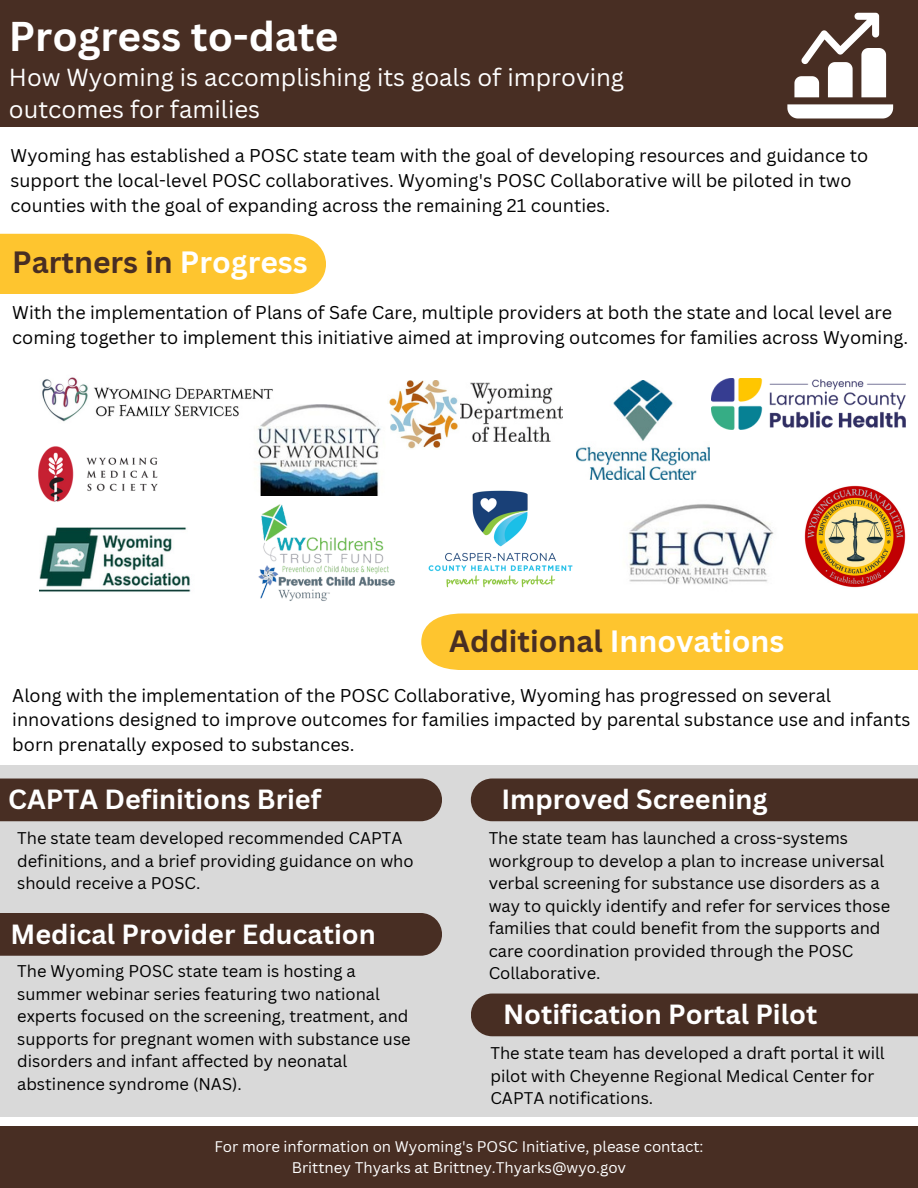
<style>
.page{position:relative;width:918px;height:1188px;background:#fff}
.page>*{position:absolute;margin:0;border:0;box-sizing:border-box;transform-origin:0 0}
.t1{font:700 40.5px "Canva Sans";color:#fff}
.t2{font:700 30px "Canva Sans";color:#fff}
.t3{font:700 30px "Canva Sans";color:#482e23}
.t4{font:700 27px "Canva Sans";color:#fff}
.t5{font:24px/32.7px "Canva Sans";color:#fff}
.t6{font:18px/24.8px "Canva Sans";color:#000}
.t7{font:16.5px/22.5px "Canva Sans";color:#000}
.t8{font:15px "Canva Sans";color:#fff}
.s1{color:#fff}
.s2{color:#482e23}
</style>
<div class="page">
<div style="left:0;top:0;width:918px;height:127px;background:#482e23"></div>
<div style="left:0;top:234px;width:326px;height:60px;background:#fec52f"></div>
<div style="left:0;top:1126px;width:918px;height:62px;background:#482e23"></div>
<div style="left:421px;top:614px;width:497px;height:56px;background:#fec52f"></div>
<svg style="left:787px;top:104px;width:106px;height:15px;background:#edebea"></svg>
<svg style="left:794px;top:13px;width:92px;height:84px"></svg>
<div style="left:0;top:765px;width:918px;height:352px;background:#d9d9d9"></div>
<div style="left:0;top:779px;width:442px;height:42px;background:#482e23"></div>
<div style="left:0;top:913px;width:442px;height:43px;background:#482e23"></div>
<div style="left:471px;top:779px;width:447px;height:42px;background:#482e23"></div>
<div style="left:471px;top:994px;width:447px;height:42px;background:#482e23"></div>
<img style="left:389px;top:381px;width:90px;height:68px">
<img style="left:460px;top:383px;width:102px;height:58px">
<img style="left:42px;top:377px;width:231px;height:45px">
<img style="left:258px;top:504px;width:137px;height:97px">
<img style="left:243px;top:405px;width:138px;height:91px">
<img style="left:629px;top:504px;width:145px;height:80px">
<img style="left:804px;top:485px;width:102px;height:103px">
<img style="left:576px;top:381px;width:134px;height:99px">
<img style="left:712px;top:378px;width:193px;height:52px">
<img style="left:428px;top:490px;width:145px;height:98px">
<img style="left:38px;top:446px;width:120px;height:56px">
<img style="left:39px;top:527px;width:152px;height:65px">
<p class="t1" style="left:9px;top:8px;width:331px">Progress to-date</p>
<p class="t5" style="left:9px;top:60px;width:617px">How Wyoming is accomplishing its goals of improving outcomes for families</p>
<p class="t6" style="left:11px;top:143px;width:859px">Wyoming has established a POSC state team with the goal of developing resources and guidance to support the local-level POSC collaboratives. Wyoming's POSC Collaborative will be piloted in two counties with the goal of expanding across the remaining 21 counties.</p>
<p class="t3" style="left:12px;top:241px;width:297px">Partners in <span class="s1">Progress</span></p>
<p class="t6" style="left:12px;top:300px;width:897px">With the implementation of Plans of Safe Care, multiple providers at both the state and local level are coming together to implement this initiative aimed at improving outcomes for families across Wyoming.</p>
<p class="t2" style="left:449px;top:620px;width:337px"><span class="s2">Additional</span> Innovations</p>
<p class="t6" style="left:12px;top:682px;width:900px">Along with the implementation of the POSC Collaborative, Wyoming has progressed on several innovations designed to improve outcomes for families impacted by parental substance use and infants born prenatally exposed to substances.</p>
<p class="t4" style="left:8px;top:781px;width:314px">CAPTA Definitions Brief</p>
<p class="t7" style="left:17px;top:827px;width:398px">The state team developed recommended CAPTA definitions, and a brief providing guidance on who should receive a POSC.</p>
<p class="t4" style="left:11px;top:915px;width:367px">Medical Provider Education</p>
<p class="t7" style="left:17px;top:960px;width:395px">The Wyoming POSC state team is hosting a summer webinar series featuring two national experts focused on the screening, treatment, and supports for pregnant women with substance use disorders and infant affected by neonatal abstinence syndrome (NAS).</p>
<p class="t4" style="left:501px;top:781px;width:268px">Improved Screening</p>
<p class="t7" style="left:489px;top:827px;width:403px">The state team has launched a cross-systems workgroup to develop a plan to increase universal verbal screening for substance use disorders as a way to quickly identify and refer for services those families that could benefit from the supports and care coordination provided through the POSC Collaborative.</p>
<p class="t4" style="left:503px;top:996px;width:316px">Notification Portal Pilot</p>
<p class="t7" style="left:490px;top:1042px;width:396px">The state team has developed a draft portal it will pilot with Cheyenne Regional Medical Center for<br>CAPTA notifications.</p>
<p class="t8" style="left:214px;top:1136px;width:491px">For more information on Wyoming's POSC Initiative, please contact:</p>
<p class="t8" style="left:292px;top:1157px;width:336px">Brittney Thyarks at Brittney.Thyarks@wyo.gov</p>
</div>
